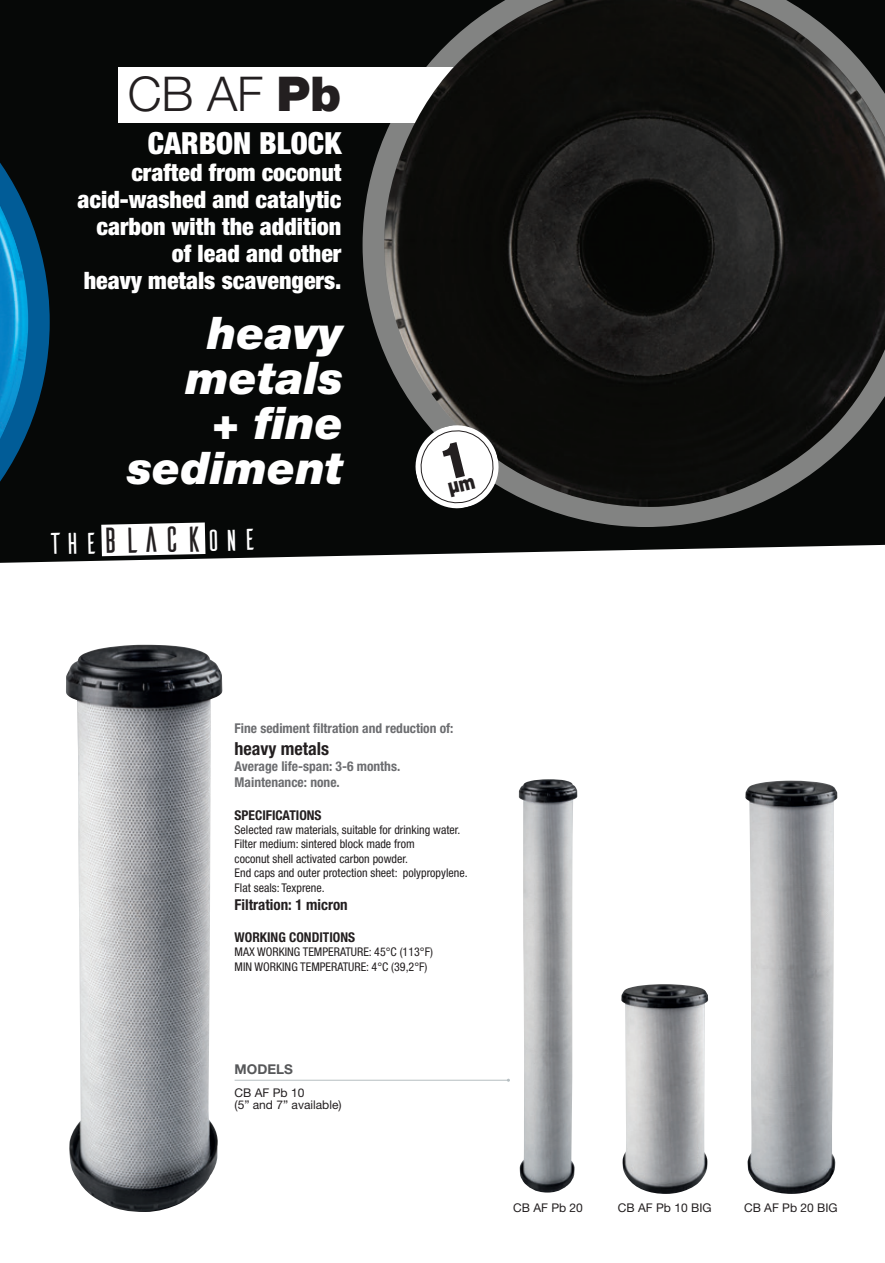
<style>
.page{position:relative;width:885px;height:1263px;background:#fff}
.page>*{position:absolute;margin:0;border:0;box-sizing:border-box;transform-origin:0 0}
.t1{font:300 48px "Helvetica Neue LT Std";color:#231f20}
.t2{font:italic 900 45px/45px "Helvetica Neue LT Std";color:#fff;text-align:right}
.t3{font:900 condensed 30.6px "Helvetica Neue LT Std";color:#fff}
.t4{font:30px "Ailerons";color:#fff}
.t5{font:900 condensed 24px/27px "Helvetica Neue LT Std";color:#fff;text-align:right}
.t6{font:700 condensed 18px "Helvetica Neue LT Std";color:#231f20}
.t7{font:700 condensed 15px "Helvetica Neue LT Std";color:#231f20}
.t8{font:700 condensed 13.5px/16.2px "Helvetica Neue LT Std";color:#6c6d70}
.t9{font:700 condensed 13.5px "Helvetica Neue LT Std";color:#231f20}
.t10{font:700 13.5px "Helvetica Neue LT Std";color:#57585a}
.t11{font:condensed 12px/14.4px "Helvetica Neue LT Std";color:#231f20}
.t12{font:12px/12px "Helvetica Neue LT Std";color:#231f20}
.s1{font-weight:900}
.s2{font-size:36px;color:#231f20}
</style>
<div class="page">
<div style="left:0;top:0;width:884px;height:562px;background:#060807"></div>
<img style="left:66px;top:645px;width:156px;height:567px">
<img style="left:621px;top:984px;width:87px;height:210px">
<img style="left:745px;top:780px;width:92px;height:414px">
<img style="left:518px;top:779px;width:59px;height:413px">
<div style="left:118px;top:67px;width:547px;height:55px;background:#fff"></div>
<svg style="left:362px;top:0;width:522px;height:527px;background:#373938"></svg>
<svg style="left:0;top:40px;width:50px;height:523px;background:#051b27"></svg>
<img style="left:0;top:205px;width:28px;height:234px">
<img style="left:384px;top:0;width:500px;height:507px">
<svg style="left:101px;top:522px;width:104px;height:34px"></svg>
<hr style="left:234px;top:1080px;width:274px;height:1px;background:#b5bec1">
<svg style="left:411px;top:421px;width:92px;height:92px"></svg>
<h1 class="t1" style="left:128px;top:64px;width:215px">CB AF <span class="s1">Pb</span></h1>
<h3 class="t3" style="left:148px;top:124px;width:195px">CARBON BLOCK</h3>
<h3 class="t5" style="left:78px;top:159px;width:265px">crafted from coconut acid-washed and catalytic carbon with the addition of lead and other<br>heavy metals scavengers.</h3>
<h2 class="t2" style="left:127px;top:310px;width:217px">heavy metals<br>+ fine sediment</h2>
<h3 class="t4" style="left:47px;top:529px;width:213px;rotate:-1deg">the<span class="s2">black</span>one</h3>
<p class="t8" style="left:234px;top:720px;width:220px">Fine sediment filtration and reduction of:</p>
<h3 class="t6" style="left:234px;top:737px;width:96px">heavy metals</h3>
<p class="t8" style="left:234px;top:758px;width:167px">Average life-span: 3-6 months.<br>Maintenance: none.</p>
<p class="t9" style="left:234px;top:806px;width:88px">SPECIFICATIONS</p>
<p class="t11" style="left:234px;top:822px;width:234px">Selected raw materials, suitable for drinking water.<br>Filter medium: sintered block made from<br>coconut shell activated carbon powder.<br>End caps and outer protection sheet: polypropylene.<br>Flat seals: Texprene.</p>
<p class="t7" style="left:234px;top:895px;width:115px">Filtration: 1 micron</p>
<p class="t9" style="left:234px;top:929px;width:122px">WORKING CONDITIONS</p>
<p class="t11" style="left:234px;top:945px;width:200px">MAX WORKING TEMPERATURE: 45°C (113°F)<br>MIN WORKING TEMPERATURE: 4°C (39,2°F)</p>
<p class="t10" style="left:234px;top:1061px;width:60px">MODELS</p>
<p class="t12" style="left:234px;top:1087px;width:108px">CB AF Pb 10<br>(5” and 7” available)</p>
<p class="t12" style="left:513px;top:1201px;width:71px">CB AF Pb 20</p>
<p class="t12" style="left:618px;top:1201px;width:95px">CB AF Pb 10 BIG</p>
<p class="t12" style="left:744px;top:1201px;width:95px">CB AF Pb 20 BIG</p>
</div>
